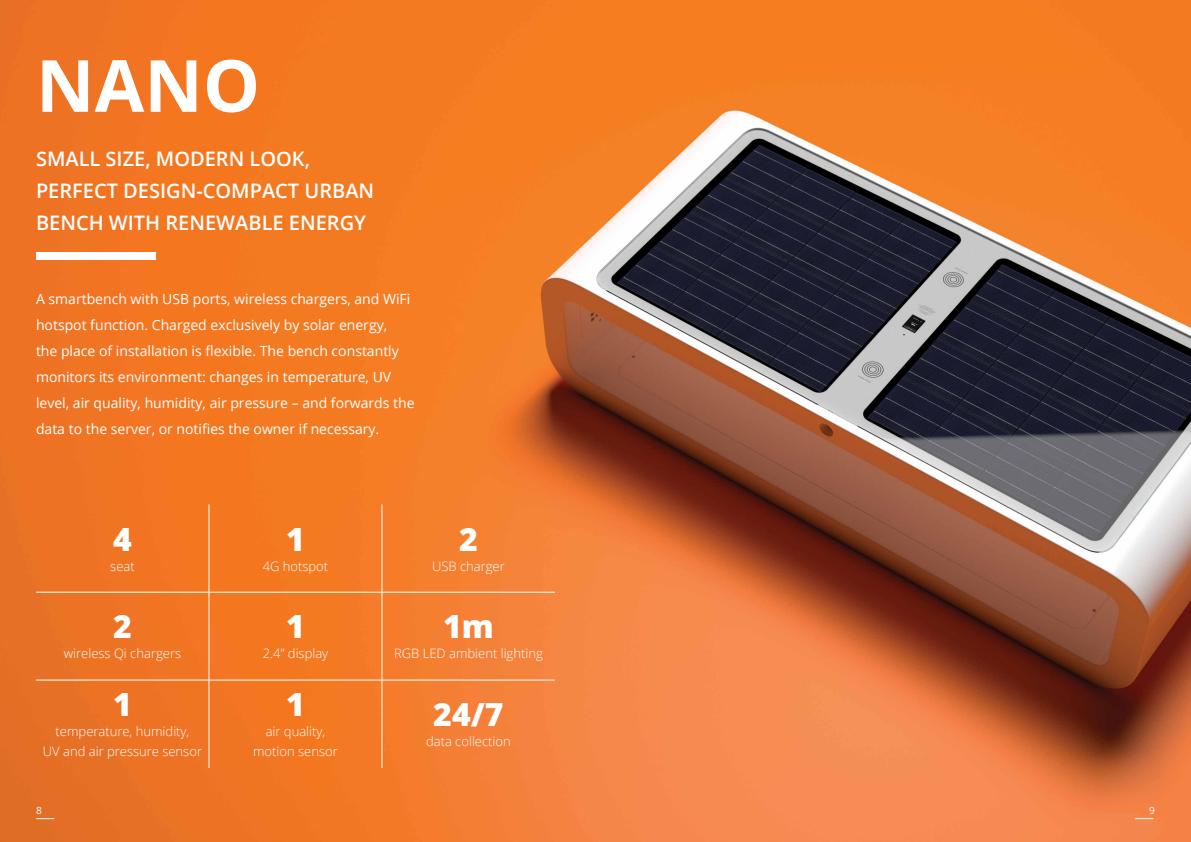
<style>
.page{position:relative;width:1191px;height:842px;background:#fff}
.page>*{position:absolute;margin:0;border:0;box-sizing:border-box;transform-origin:0 0}
.t1{font:700 72px "Open Sans";color:#fff}
.t2{font:800 32px "Open Sans";color:#fff}
.t3{font:600 20px/32px "Open Sans";color:#fff}
.t4{font:14px/26px "Open Sans";color:#fff}
.t5{font:300 13px/20px "Open Sans";color:#fff;text-align:center}
.t6{font:10px "Open Sans";color:#fff}
</style>
<div class="page">
<img style="left:0;top:0;width:1191px;height:842px">
<hr style="left:209px;top:504px;width:1px;height:88px;background:#fff">
<hr style="left:382px;top:504px;width:1px;height:88px;background:#fff">
<hr style="left:36px;top:592px;width:173px;height:1px;background:#fff">
<hr style="left:209px;top:592px;width:173px;height:1px;background:#fff">
<hr style="left:209px;top:592px;width:1px;height:88px;background:#fff">
<hr style="left:382px;top:592px;width:173px;height:1px;background:#fff">
<hr style="left:382px;top:592px;width:1px;height:88px;background:#fff">
<hr style="left:36px;top:680px;width:173px;height:1px;background:#fff">
<hr style="left:209px;top:680px;width:173px;height:1px;background:#fff">
<hr style="left:209px;top:680px;width:1px;height:88px;background:#fff">
<hr style="left:382px;top:680px;width:173px;height:1px;background:#fff">
<hr style="left:382px;top:680px;width:1px;height:88px;background:#fff">
<svg style="left:37px;top:818px;width:17px;height:1px"></svg>
<svg style="left:1135px;top:818px;width:18px;height:1px"></svg>
<div style="left:36px;top:252px;width:119px;height:8px;background:#fff"></div>
<h1 class="t1" style="left:36px;top:35px;width:226px">NANO</h1>
<h3 class="t3" style="left:36px;top:143px;width:340px">SMALL SIZE, MODERN LOOK,<br>PERFECT DESIGN-COMPACT URBAN<br>BENCH WITH RENEWABLE ENERGY</h3>
<p class="t4" style="left:36px;top:285px;width:380px">A smartbench with USB ports, wireless chargers, and WiFi hotspot function. Charged exclusively by solar energy,<br>the place of installation is flexible. The bench constantly monitors its environment: changes in temperature, UV level, air quality, humidity, air pressure – and forwards the data to the server, or notifies the owner if necessary.</p>
<h2 class="t2" style="left:113px;top:514px;width:20px">4</h2>
<p class="t5" style="left:110px;top:555px;width:26px">seat</p>
<h2 class="t2" style="left:286px;top:514px;width:20px">1</h2>
<p class="t5" style="left:263px;top:555px;width:67px">4G hotspot</p>
<h2 class="t2" style="left:459px;top:514px;width:20px">2</h2>
<p class="t5" style="left:432px;top:555px;width:74px">USB charger</p>
<h2 class="t2" style="left:113px;top:602px;width:20px">2</h2>
<p class="t5" style="left:64px;top:643px;width:119px">wireless Qi chargers</p>
<h2 class="t2" style="left:113px;top:680px;width:20px">1</h2>
<p class="t5" style="left:43px;top:721px;width:161px">temperature, humidity,<br>UV and air pressure sensor</p>
<h2 class="t2" style="left:286px;top:602px;width:20px">1</h2>
<p class="t5" style="left:263px;top:643px;width:67px">2.4” display</p>
<h2 class="t2" style="left:286px;top:680px;width:20px">1</h2>
<p class="t5" style="left:253px;top:721px;width:86px">air quality, motion sensor</p>
<h2 class="t2" style="left:443px;top:602px;width:52px">1m</h2>
<p class="t5" style="left:394px;top:643px;width:150px">RGB LED ambient lighting</p>
<h2 class="t2" style="left:433px;top:690px;width:72px">24/7</h2>
<p class="t5" style="left:426px;top:731px;width:86px">data collection</p>
<p class="t6" style="left:36px;top:803px;width:7px">8</p>
<p class="t6" style="left:1149px;top:803px;width:7px">9</p>
</div>
